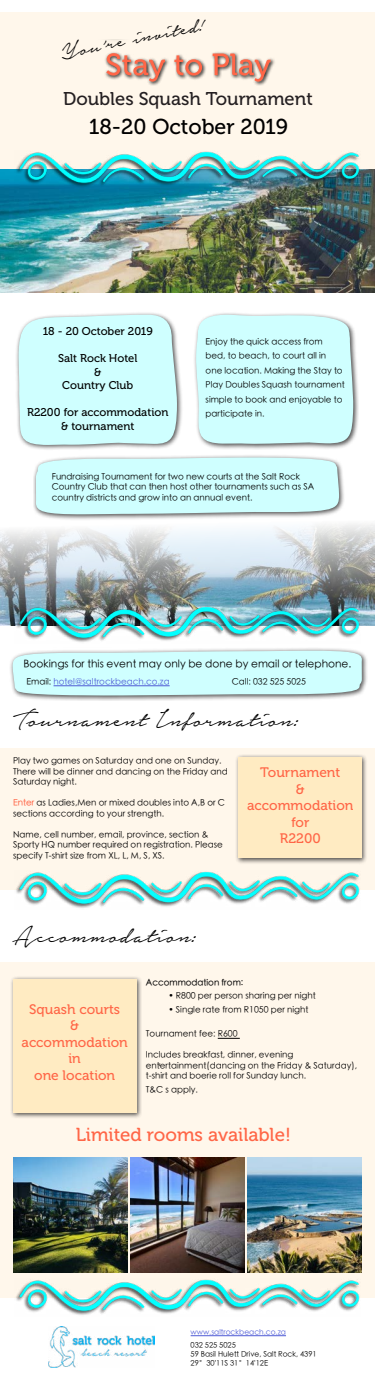
<style>
.page{position:relative;width:375px;height:1375px;background:#fff}
.page>*{position:absolute;margin:0;border:0;box-sizing:border-box;transform-origin:0 0}
.t1{font:31.25px "Notera Personal Use Only";color:#000}
.t2{font:26.88px "Notera Personal Use Only";color:#000}
.t3{font:21.5px "Museo 500";color:#000}
.t4{font:18.75px "Museo 500";color:#ff6647}
.t5{font:18.44px "Museo 500";color:#241f21}
.t6{font:13.75px/16.5px "Museo 500";color:#ff6647;text-align:center}
.t7{font:11.25px/13.5px "Museo 500";color:#000;text-align:center}
.t8{font:300 10.62px "ST Heiti TC";color:#000}
.t9{font:300 8.75px/10.5px "ST Heiti TC";color:#000}
.t10{font:300 8.75px "ST Heiti TC";color:#4f5cd6}
.t11{font:500 8.75px "ST Heiti TC";color:#000}
.t12{font:300 7.5px/9px "ST Heiti TC";color:#000}
.t13{font:300 7.5px "ST Heiti TC";color:#4f5cd6}
.s1{color:#000}
.s2{font-weight:500;color:#ff6647}
</style>
<div class="page">
<div style="left:0;top:963px;width:375px;height:335px;background:#fff7eb"></div>
<img style="left:0;top:524px;width:375px;height:102px">
<div style="left:0;top:748px;width:375px;height:142px;background:#fff7eb"></div>
<div style="left:10px;top:975px;width:132px;height:143px;background:#000;opacity:.68"></div>
<div style="left:13px;top:979px;width:123px;height:134px;background:#ffebc2"></div>
<div style="left:235px;top:754px;width:133px;height:110px;background:#000;opacity:.68"></div>
<div style="left:239px;top:757px;width:123px;height:101px;background:#ffebc2"></div>
<div style="left:0;top:12px;width:375px;height:157px;background:#fff7eb"></div>
<img style="left:108px;top:39px;width:14px;height:1px">
<img style="left:0;top:170px;width:375px;height:122px">
<img style="left:13px;top:1158px;width:114px;height:114px">
<img style="left:248px;top:1158px;width:114px;height:114px">
<img style="left:130px;top:1158px;width:115px;height:114px">
<div style="left:15px;top:311px;width:168px;height:140px;background:#000;opacity:.68"></div>
<div style="left:19px;top:315px;width:158px;height:130px;background:#cfffff"></div>
<div style="left:193px;top:312px;width:166px;height:138px;background:#000;opacity:.68"></div>
<svg style="left:193px;top:314px;width:161px;height:130px;background:#cffbfb"></svg>
<img style="left:16px;top:871px;width:344px;height:37px">
<img style="left:16px;top:1279px;width:344px;height:36px">
<div style="left:33px;top:454px;width:312px;height:66px;background:#000;opacity:.68"></div>
<svg style="left:33px;top:457px;width:309px;height:57px;background:#cefafa"></svg>
<svg style="left:218px;top:1038px;width:22px;height:1px"></svg>
<img style="left:14px;top:151px;width:347px;height:38px">
<img style="left:14px;top:606px;width:347px;height:36px">
<div style="left:104px;top:51px;width:21px;height:29px;background:#000;opacity:.88"></div>
<div style="left:147px;top:58px;width:23px;height:28px;background:#000;opacity:.88"></div>
<svg style="left:106px;top:53px;width:59px;height:29px"></svg>
<div style="left:172px;top:53px;width:16px;height:27px;background:#000;opacity:.88"></div>
<div style="left:183px;top:57px;width:24px;height:23px;background:#000;opacity:.88"></div>
<svg style="left:174px;top:55px;width:28px;height:21px"></svg>
<div style="left:211px;top:51px;width:23px;height:29px;background:#000;opacity:.88"></div>
<div style="left:228px;top:51px;width:14px;height:29px;background:#000;opacity:.88"></div>
<div style="left:252px;top:58px;width:23px;height:28px;background:#000;opacity:.88"></div>
<svg style="left:213px;top:54px;width:58px;height:28px"></svg>
<img style="left:49px;top:1327px;width:106px;height:41px">
<hr style="left:191px;top:1336px;width:95px;height:1px;background:#4f5cd6">
<div style="left:9px;top:648px;width:359px;height:53px;background:#000;opacity:.68"></div>
<svg style="left:9px;top:651px;width:359px;height:45px;background:#ccf7f8"></svg>
<hr style="left:54px;top:686px;width:116px;height:1px;background:#4f5cd6">
<h2 class="t2" style="left:58px;top:39px;width:145px;rotate:-11deg">You’re invited!</h2>
<h3 class="t5" style="left:63px;top:88px;width:251px">Doubles Squash Tournament</h3>
<h3 class="t3" style="left:89px;top:115px;width:201px">18-20 October 2019</h3>
<p class="t7" style="left:43px;top:325px;width:112px">18 - 20 October 2019</p>
<p class="t7" style="left:58px;top:352px;width:81px">Salt Rock Hotel &amp;<br>Country Club</p>
<p class="t7" style="left:27px;top:406px;width:143px">R2200 for accommodation &amp; tournament</p>
<p class="t9" style="left:206px;top:334px;width:141px;line-height:14.4px">Enjoy the quick access from bed, to beach, to court all in one location. Making the Stay to<br>Play Doubles Squash tournament simple to book and enjoyable to participate in.</p>
<p class="t9" style="left:52px;top:470px;width:264px">Fundraising Tournament for two new courts at the Salt Rock<br>Country Club that can then host other tournaments such as SA country districts and grow into an annual event.</p>
<p class="t8" style="left:23px;top:655px;width:330px">Bookings for this event may only be done by email or telephone.</p>
<p class="t9" style="left:232px;top:675px;width:76px">Call: 032 525 5025</p>
<p class="t10" style="left:27px;top:674px;width:145px"><span class="s1">Email:</span> hotel@saltrockbeach.co.za</p>
<h1 class="t1" style="left:13px;top:704px;width:286px">Tournament Information:</h1>
<p class="t9" style="left:13px;top:755px;width:216px">Play two games on Saturday and one on Sunday.<br>There will be dinner and dancing on the Friday and<br>Saturday night.</p>
<p class="t9" style="left:13px;top:797px;width:213px"><span class="s2">Enter</span> as Ladies,Men or mixed doubles into A,B or C sections according to your strength.</p>
<p class="t9" style="left:13px;top:828px;width:211px">Name, cell number, email, province, section &amp;<br>Sporty HQ number required on registration. Please specify T-shirt size from XL, L, M, S, XS.</p>
<h3 class="t6" style="left:247px;top:764px;width:108px">Tournament<br>&amp; accommodation for<br>R2200</h3>
<h1 class="t1" style="left:12px;top:920px;width:185px">Accommodation:</h1>
<h3 class="t6" style="left:22px;top:1001px;width:108px">Squash courts<br>&amp; accommodation in<br>one location</h3>
<p class="t11" style="left:146px;top:978px;width:99px">Accommodation from:</p>
<p class="t9" style="left:168px;top:990px;width:149px">• R800 per person sharing per night</p>
<p class="t9" style="left:168px;top:1004px;width:142px">• Single rate from R1050 per night</p>
<p class="t9" style="left:146px;top:1028px;width:93px">Tournament fee: R600</p>
<p class="t9" style="left:146px;top:1049px;width:213px">Includes breakfast, dinner, evening entertainment(dancing on the Friday &amp; Saturday), t-shirt and boerie roll for Sunday lunch.</p>
<p class="t9" style="left:146px;top:1084px;width:54px">T&amp;C s apply.</p>
<p class="t9" style="left:153px;top:1061px;width:10px">‘</p>
<h3 class="t4" style="left:76px;top:1124px;width:217px">Limited rooms available!</h3>
<p class="t13" style="left:191px;top:1326px;width:97px">www.saltrockbeach.co.za</p>
<p class="t12" style="left:191px;top:1340px;width:128px">032 525 5025<br>59 Basil Hulett Drive, Salt Rock, 4391<br>29°30'11S 31°14'12E</p>
</div>
